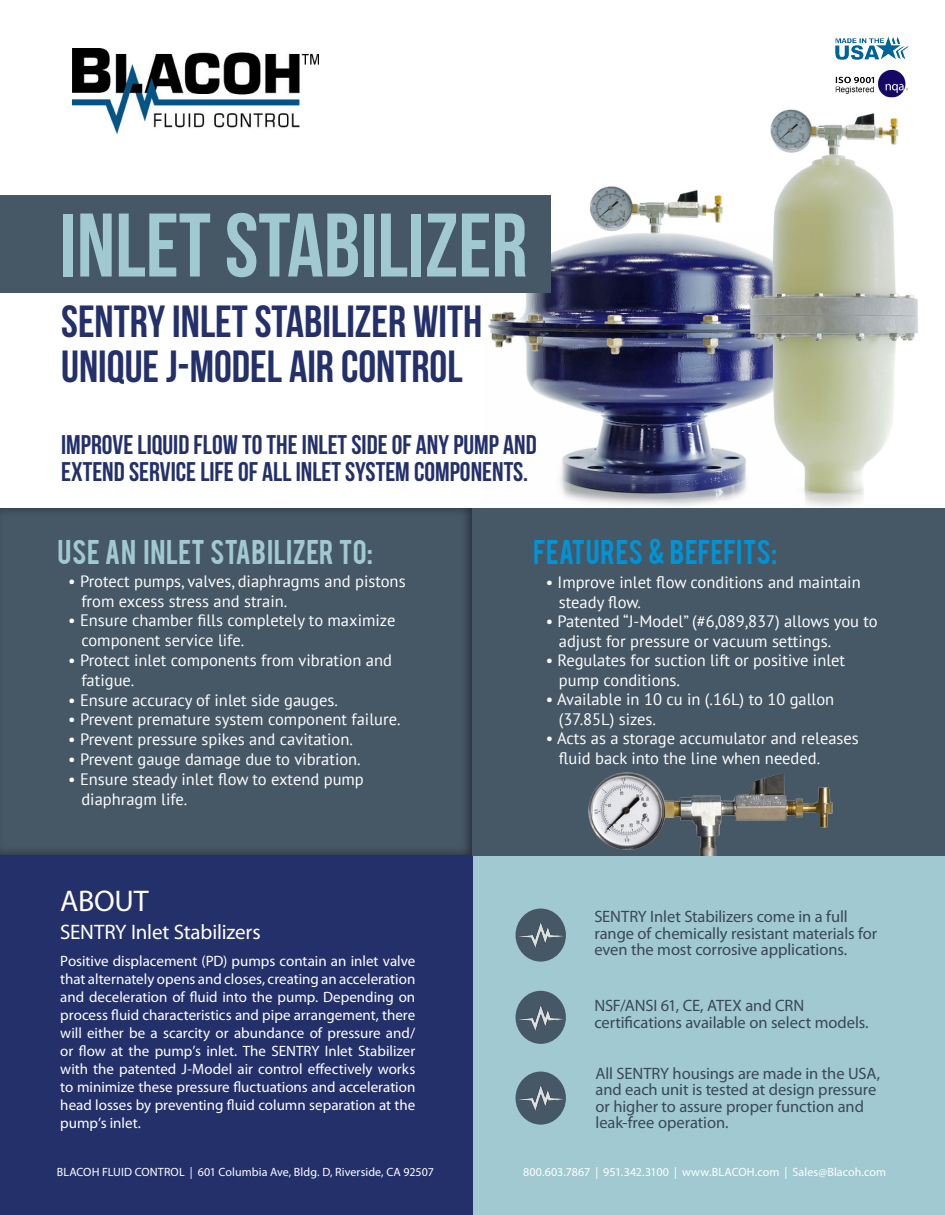
<style>
.page{position:relative;width:945px;height:1215px;background:#fff}
.page>*{position:absolute;margin:0;border:0;box-sizing:border-box;transform-origin:0 0}
.t1{font:90px "Bebas Neue";color:#a1c9d2}
.t2{font:45px/45px "Bebas Neue";color:#23306a}
.t3{font:30px "Myriad Pro";letter-spacing:-.01em;color:#fff}
.t4{font:27px "Bebas Neue";color:#23306a}
.t5{font:27px "Bebas";letter-spacing:.02em;color:#a1c9d2}
.t6{font:27px "Bebas";color:#0093d5}
.t7{font:21px "Myriad Pro";letter-spacing:-.01em;color:#fff}
.t8{font:16.5px/19.8px "PT Sans";color:#fff}
.t9{font:16.5px/16.5px "Myriad Pro";letter-spacing:-.005em;color:#394855}
.t10{font:15px/18px "Myriad Pro";color:#fff;text-align:justify}
.t11{font:12px "Myriad Pro";letter-spacing:.01em;color:#fff}
</style>
<div class="page">
<img style="left:482px;top:109px;width:436px;height:398px">
<div style="left:472px;top:854px;width:473px;height:361px;background:#a1c9d2"></div>
<div style="left:0;top:854px;width:472px;height:361px;background:#23306a"></div>
<img style="left:73px;top:48px;width:246px;height:85px">
<div style="left:0;top:196px;width:551px;height:97px;background:#465766"></div>
<div style="left:0;top:507px;width:474px;height:348px;background:#465766"></div>
<div style="left:472px;top:508px;width:473px;height:347px;background:#465766"></div>
<img style="left:835px;top:37px;width:74px;height:23px">
<img style="left:835px;top:70px;width:74px;height:28px">
<div style="left:516px;top:991px;width:50px;height:53px;background:#465766;border-radius:50%"></div>
<img style="left:515px;top:1000px;width:51px;height:35px">
<div style="left:516px;top:909px;width:50px;height:53px;background:#465766;border-radius:50%"></div>
<img style="left:515px;top:918px;width:51px;height:35px">
<div style="left:516px;top:1072px;width:50px;height:53px;background:#465766;border-radius:50%"></div>
<img style="left:515px;top:1081px;width:51px;height:35px">
<img style="left:588px;top:772px;width:245px;height:83px">
<p class="t1" style="left:60px;top:196px;width:469px">INLET STABILIZER</p>
<p class="t2" style="left:61px;top:298px;width:423px">SENTRY INLET STABILIZER WITH<br>UNIQUE J-MODEL AIR CONTROL</p>
<p class="t4" style="left:61px;top:430px;width:477px">IMPROVE LIQUID FLOW TO THE INLET SIDE OF ANY PUMP AND</p>
<p class="t4" style="left:61px;top:457px;width:469px">EXTEND SERVICE LIFE OF ALL INLET SYSTEM COMPONENTS.</p>
<p class="t5" style="left:58px;top:532px;width:317px">USE AN INLET STABILIZER TO:</p>
<p class="t6" style="left:533px;top:532px;width:246px">FEATURES &amp; BEFEFITS:</p>
<p class="t8" style="left:81px;top:571px;width:326px;text-indent:-13px">• Protect pumps, valves, diaphragms and pistons from excess stress and strain.</p>
<p class="t8" style="left:81px;top:610px;width:316px;text-indent:-13px">• Ensure chamber fills completely to maximize component service life.</p>
<p class="t8" style="left:81px;top:650px;width:312px;text-indent:-13px">• Protect inlet components from vibration and fatigue.</p>
<p class="t8" style="left:68px;top:690px;width:271px">• Ensure accuracy of inlet side gauges.</p>
<p class="t8" style="left:68px;top:709px;width:334px">• Prevent premature system component failure.</p>
<p class="t8" style="left:68px;top:729px;width:286px">• Prevent pressure spikes and cavitation.</p>
<p class="t8" style="left:68px;top:749px;width:294px">• Prevent gauge damage due to vibration.</p>
<p class="t8" style="left:68px;top:769px;width:297px">• Ensure steady inlet flow to extend pump</p>
<p class="t8" style="left:81px;top:789px;width:108px">diaphragm life.</p>
<p class="t8" style="left:546px;top:572px;width:317px">• Improve inlet flow conditions and maintain</p>
<p class="t8" style="left:559px;top:592px;width:84px">steady flow.</p>
<p class="t8" style="left:546px;top:611px;width:334px">• Patented “J-Model” (#6,089,837) allows you to</p>
<p class="t8" style="left:559px;top:631px;width:274px">adjust for pressure or vacuum settings.</p>
<p class="t8" style="left:559px;top:650px;width:288px;text-indent:-13px">• Regulates for suction lift or positive inlet pump conditions.</p>
<p class="t8" style="left:559px;top:689px;width:277px;text-indent:-13px">• Available in 10 cu in (.16L) to 10 gallon (37.85L) sizes.</p>
<p class="t8" style="left:546px;top:728px;width:315px">• Acts as a storage accumulator and releases</p>
<p class="t8" style="left:559px;top:748px;width:263px">fluid back into the line when needed.</p>
<p class="t3" style="left:60px;top:883px;width:90px">ABOUT</p>
<p class="t7" style="left:60px;top:919px;width:202px">SENTRY Inlet Stabilizers</p>
<p class="t10" style="left:60px;top:952px;width:357px">Positive displacement (PD) pumps contain an inlet valve that alternately opens and closes, creating an acceleration and deceleration of fluid into the pump. Depending on process fluid characteristics and pipe arrangement, there will either be a scarcity or abundance of pressure and/ or flow at the pump’s inlet. The SENTRY Inlet Stabilizer with the patented J-Model air control effectively works to minimize these pressure fluctuations and acceleration head losses by preventing fluid column separation at the pump’s inlet.</p>
<p class="t9" style="left:594px;top:908px;width:284px">SENTRY Inlet Stabilizers come in a full range of chemically resistant materials for even the most corrosive applications.</p>
<p class="t9" style="left:594px;top:997px;width:276px">NSF/ANSI 61, CE, ATEX and CRN certifications available on select models.</p>
<p class="t9" style="left:596px;top:1065px;width:286px">All SENTRY housings are made in the USA, and each unit is tested at design pressure or higher to assure proper function and leak-free operation.</p>
<p class="t11" style="left:57px;top:1165px;width:379px">BLACOH FLUID CONTROL | 601 Columbia Ave, Bldg. D, Riverside, CA 92507</p>
<p class="t11" style="left:523px;top:1165px;width:365px">800.603.7867 | 951.342.3100 | www.BLACOH.com | Sales@Blacoh.com</p>
</div>
